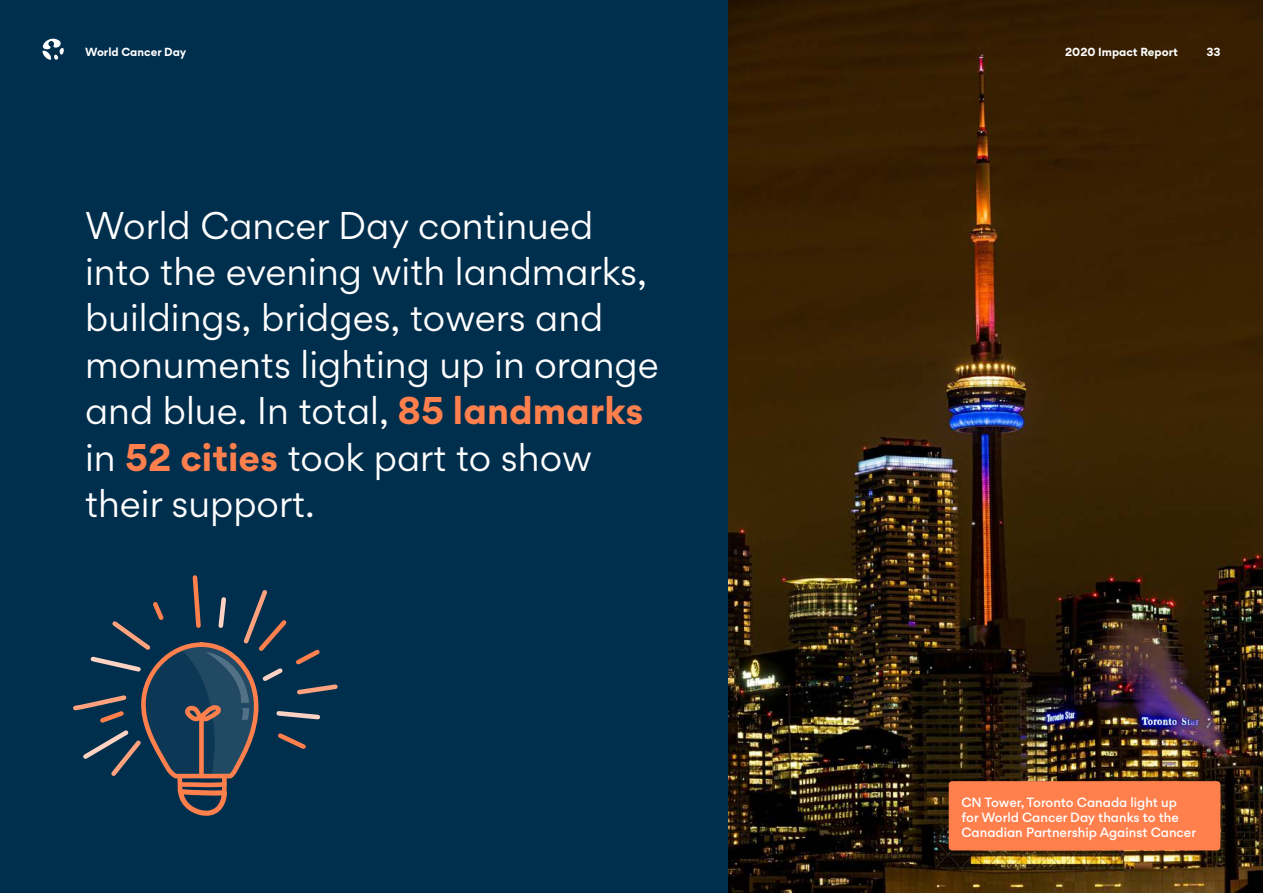
<style>
.page{position:relative;width:1263px;height:893px;background:#fff}
.page>*{position:absolute;margin:0;border:0;box-sizing:border-box;transform-origin:0 0}
.t1{font:34.5px/46.3px "Gordita";color:#fff}
.t2{font:500 12px/15px "Gordita";color:#fff}
.t3{font:700 10.5px "Gordita";color:#fff}
.s1{font-weight:700;color:#ff7f4d}
</style>
<div class="page">
<div style="left:0;top:0;width:728px;height:893px;background:#002e4d"></div>
<img style="left:728px;top:0;width:535px;height:893px">
<svg style="left:73px;top:575px;width:265px;height:241px"></svg>
<div style="left:949px;top:781px;width:271px;height:69px;background:#ff7f4d;border-radius:4px"></div>
<svg style="left:42px;top:39px;width:22px;height:21px"></svg>
<p class="t3" style="left:85px;top:43px;width:103px">World Cancer Day</p>
<p class="t3" style="left:1065px;top:43px;width:114px">2020 Impact Report</p>
<p class="t3" style="left:1206px;top:43px;width:16px">33</p>
<p class="t1" style="left:85px;top:201px;width:575px">World Cancer Day continued into the evening with landmarks, buildings, bridges, towers and monuments lighting up in orange and blue. In total, <span class="s1">85 landmarks </span>in <span class="s1">52 cities</span> took part to show their support.</p>
<p class="t2" style="left:961px;top:795px;width:236px">CN Tower, Toronto Canada light up for World Cancer Day thanks to the<br>Canadian Partnership Against Cancer</p>
</div>
